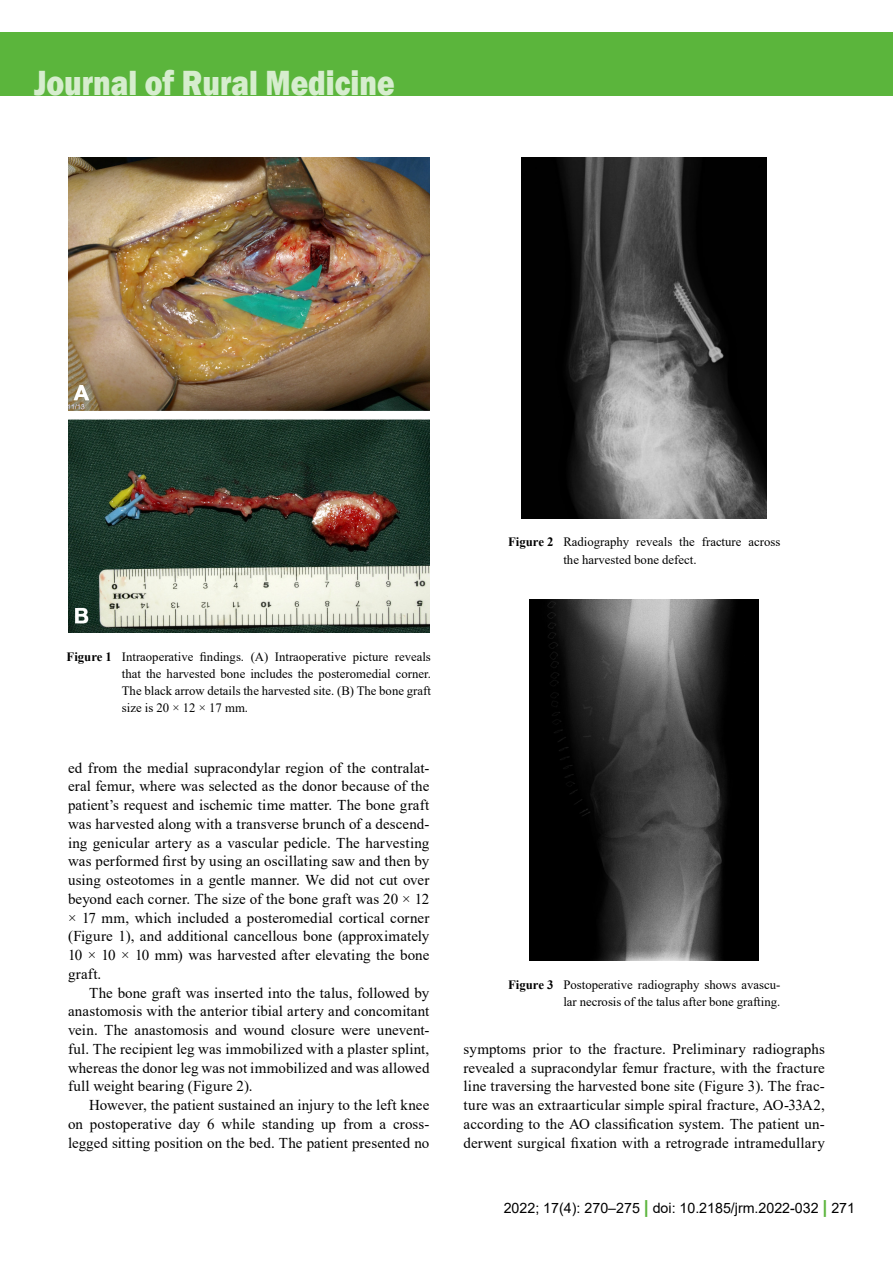
<style>
.page{position:relative;width:893px;height:1263px;background:#fff}
.page>*{position:absolute;margin:0;border:0;box-sizing:border-box;transform-origin:0 0}
.t1{font:800 36px "Franklin Gothic";color:#d6edce;scale:.83 1}
.t2{font:15px/18.8px "Times New Roman";letter-spacing:.005em;color:#000;text-align:justify}
.t3{font:14.25px "Arial";color:#000}
.t4{font:12.75px/17.2px "Times New Roman";color:#000;text-align:justify}
.s1{font-weight:700}
.s2{font-weight:700;font-size:18px;color:#5bb53c}
</style>
<div class="page">
<div style="left:0;top:32px;width:893px;height:64px;background:#5bb53c"></div>
<img style="left:68px;top:157px;width:361px;height:476px">
<img style="left:522px;top:157px;width:245px;height:362px">
<img style="left:529px;top:600px;width:230px;height:361px">
<h1 class="t1" style="left:34px;top:59px;width:436px">Journal of Rural Medicine</h1>
<p class="t4" style="left:563px;top:533px;width:218px;text-indent:-55px"><span class="s1">Figure 2</span> Radiography reveals the fracture across the harvested bone defect.</p>
<p class="t4" style="left:122px;top:647px;width:311px;text-indent:-55px"><span class="s1">Figure 1</span> Intraoperative findings. (A) Intraoperative picture reveals that the harvested bone includes the posteromedial corner.<br>The black arrow details the harvested site. (B) The bone graft size is 20 × 12 × 17 mm.</p>
<p class="t2" style="left:68px;top:758px;width:363px">ed from the medial supracondylar region of the contralat&shy;eral femur, where was selected as the donor because of the patient’s request and ischemic time matter. The bone graft was harvested along with a transverse brunch of a descend&shy;ing genicular artery as a vascular pedicle. The harvesting was performed first by using an oscillating saw and then by using osteotomes in a gentle manner. We did not cut over beyond each corner. The size of the bone graft was 20 × 12 × 17 mm, which included a posteromedial cortical corner (Figure 1), and additional cancellous bone (approximately 10 × 10 × 10 mm) was harvested after elevating the bone graft.</p>
<p class="t2" style="left:68px;top:983px;width:363px;text-indent:21px">The bone graft was inserted into the talus, followed by anastomosis with the anterior tibial artery and concomitant vein. The anastomosis and wound closure were unevent&shy;ful. The recipient leg was immobilized with a plaster splint, whereas the donor leg was not immobilized and was allowed full weight bearing (Figure 2).</p>
<p class="t2" style="left:68px;top:1095px;width:363px;text-indent:21px">However, the patient sustained an injury to the left knee on postoperative day 6 while standing up from a cross&shy;legged sitting position on the bed. The patient presented no</p>
<p class="t4" style="left:508px;top:975px;width:274px;text-align:right"><span class="s1">Figure 3</span> Postoperative radiography shows avascu&shy;lar necrosis of the talus after bone grafting.</p>
<p class="t2" style="left:463px;top:1039px;width:363px">symptoms prior to the fracture. Preliminary radiographs revealed a supracondylar femur fracture, with the fracture line traversing the harvested bone site (Figure 3). The frac&shy;ture was an extraarticular simple spiral fracture, AO-33A2, according to the AO classification system. The patient un&shy;derwent surgical fixation with a retrograde intramedullary</p>
<p class="t3" style="left:504px;top:1198px;width:353px">2022; 17(4): 270–275 <span class="s2">|</span> doi: 10.2185/jrm.2022-032 <span class="s2">|</span> 271</p>
</div>
